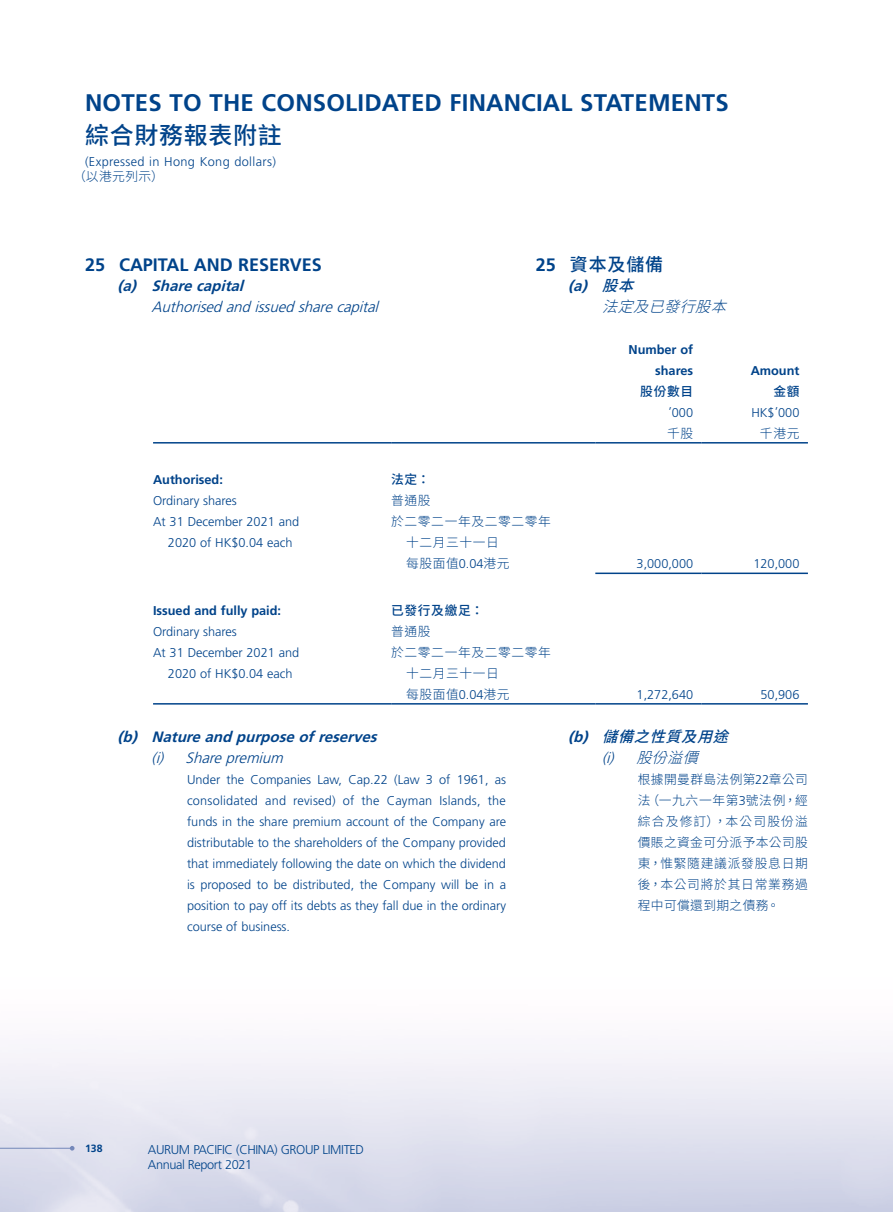
<style>
.page{position:relative;width:893px;height:1212px;background:#fff}
.page>*{position:absolute;margin:0;border:0;box-sizing:border-box;transform-origin:0 0}
.t1{font:700 24px "Frutiger LT Std";letter-spacing:.01em;color:#00438a}
.t2{font:500 24px "Source Han Sans TC";letter-spacing:.03em;color:#00438a}
.Heading_1{font:700 18px "Frutiger LT Std";color:#00438a}
.C_Heading_1{font:500 18px "Source Han Sans TC";letter-spacing:.05em;color:#00438a}
.Heading_3{font:italic 300 15px "Frutiger LT Std";color:#00438a}
.Heading_2{font:italic 700 15px "Frutiger LT Std";color:#00438a}
.C_Heading_3{font:italic 300 15px "Source Han Sans TC";color:#00438a}
.C_Heading_2{font:italic 500 15px "Source Han Sans TC";color:#00438a}
.C_Heading_2-2{font:italic 700 15px "Frutiger LT Std";color:#00438a}
.Body_Text{font:300 12.75px/21px "Frutiger LT Std";color:#00438a}
.C_Body_Text{font:300 12.75px/21px "Source Han Sans TC";letter-spacing:.035em;color:#00438a;text-align:justify}
.Body_Text-2{font:300 12.75px/21px "Source Han Sans TC";letter-spacing:.05em;color:#00438a}
.Body_Text-3{font:700 12.75px "Frutiger LT Std";color:#00438a}
.Body_Text-4{font:300 12.75px/15px "Frutiger LT Std";letter-spacing:-.03em;color:#00438a}
.Body_Text-5{font:300 12.75px "Frutiger LT Std";letter-spacing:.03em;color:#00438a}
.Body_Text-6{font:500 12.75px "Source Han Sans TC";letter-spacing:.05em;color:#00438a}
.t3{font:700 10.5px "Frutiger LT Std";color:#00438a}
.s1{font-family:"Frutiger LT Std";font-weight:700}
.s2{font-family:"Source Han Sans TC";font-weight:500}
.s3{font-family:"Frutiger LT Std"}
</style>
<div class="page">
<svg style="left:70px;top:1146px;width:5px;height:4px"></svg>
<hr style="left:0;top:1148px;width:73px;height:1px;background:#7488b9">
<hr style="left:153px;top:442px;width:238px;height:1px;background:#00438a">
<hr style="left:391px;top:442px;width:204px;height:1px;background:#00438a">
<hr style="left:595px;top:442px;width:107px;height:1px;background:#00438a">
<hr style="left:702px;top:442px;width:106px;height:1px;background:#00438a">
<hr style="left:595px;top:572px;width:107px;height:2px;background:#00438a">
<hr style="left:702px;top:572px;width:106px;height:2px;background:#00438a">
<hr style="left:153px;top:703px;width:238px;height:1px;background:#00438a">
<hr style="left:391px;top:703px;width:204px;height:1px;background:#00438a">
<hr style="left:595px;top:703px;width:107px;height:1px;background:#00438a">
<hr style="left:702px;top:703px;width:106px;height:1px;background:#00438a">
<h1 class="t1" style="left:85px;top:89px;width:645px">NOTES TO THE CONSOLIDATED FINANCIAL STATEMENTS</h1>
<h1 class="t2" style="left:85px;top:121px;width:198px">綜合財務報表附註</h1>
<p class="Body_Text-5" style="left:85px;top:154px;width:192px">(Expressed in Hong Kong dollars)</p>
<p class="C_Body_Text" style="left:73px;top:166px;width:92px">（以港元列示）</p>
<p class="Heading_1" style="left:85px;top:254px;width:238px">25 CAPITAL AND RESERVES</p>
<p class="Heading_2" style="left:118px;top:276px;width:132px">(a) Sharecapital</p>
<p class="Heading_3" style="left:152px;top:298px;width:232px">Authorisedandissuedsharecapital</p>
<p class="C_Heading_1" style="left:536px;top:254px;width:129px"><span class="s1">25</span> 資本及儲備</p>
<p class="C_Heading_2-2" style="left:568px;top:276px;width:78px">(a) <span class="s2">股本</span></p>
<p class="C_Heading_3" style="left:602px;top:298px;width:136px">法定及已發行股本</p>
<p class="Body_Text-3" style="left:628px;top:342px;width:66px">Number of</p>
<p class="Body_Text-3" style="left:655px;top:363px;width:39px">shares</p>
<p class="Body_Text-3" style="left:751px;top:363px;width:50px">Amount</p>
<p class="Body_Text-6" style="left:640px;top:384px;width:54px">股份數目</p>
<p class="Body_Text-6" style="left:773px;top:384px;width:28px">金額</p>
<p class="Body_Text" style="left:668px;top:402px;width:26px">’000</p>
<p class="Body_Text" style="left:751px;top:402px;width:50px">HK$’000</p>
<p class="Body_Text-2" style="left:667px;top:423px;width:28px">千股</p>
<p class="Body_Text-2" style="left:760px;top:423px;width:41px">千港元</p>
<p class="Body_Text-3" style="left:153px;top:472px;width:71px">Authorised:</p>
<p class="Body_Text-6" style="left:391px;top:472px;width:40px">法定：</p>
<p class="Body_Text" style="left:153px;top:490px;width:85px">Ordinary shares</p>
<p class="Body_Text-2" style="left:391px;top:490px;width:41px">普通股</p>
<p class="Body_Text" style="left:168px;top:511px;width:133px;text-indent:-15px">At 31 December 2021 and<br>2020 of HK$0.04 each</p>
<p class="Body_Text-2" style="left:406px;top:511px;width:146px;text-indent:-15px">於二零二一年及二零二零年十二月三十一日<br>每股面值<span class="s3">0.04</span>港元</p>
<p class="Body_Text-3" style="left:153px;top:603px;width:130px">Issued and fully paid:</p>
<p class="Body_Text-6" style="left:391px;top:603px;width:94px">已發行及繳足：</p>
<p class="Body_Text" style="left:153px;top:621px;width:85px">Ordinary shares</p>
<p class="Body_Text-2" style="left:391px;top:621px;width:41px">普通股</p>
<p class="Body_Text" style="left:168px;top:642px;width:133px;text-indent:-15px">At 31 December 2021 and<br>2020 of HK$0.04 each</p>
<p class="Body_Text-2" style="left:406px;top:642px;width:146px;text-indent:-15px">於二零二一年及二零二零年十二月三十一日<br>每股面值<span class="s3">0.04</span>港元</p>
<p class="Heading_2" style="left:118px;top:728px;width:265px">(b) Natureand purposeofreserves</p>
<p class="Heading_3" style="left:152px;top:749px;width:137px">(i) Sharepremium</p>
<p class="Body_Text" style="left:187px;top:769px;width:321px;text-align:justify">Under the Companies Law, Cap.22 (Law 3 of 1961, as consolidated and revised) of the Cayman Islands, the funds in the share premium account of the Company are distributable to the shareholders of the Company provided that immediately following the date on which the dividend is proposed to be distributed, the Company will be in a position to pay off its debts as they fall due in the ordinary course of business.</p>
<p class="Body_Text" style="left:637px;top:553px;width:58px">3,000,000</p>
<p class="Body_Text" style="left:753px;top:553px;width:47px">120,000</p>
<p class="Body_Text" style="left:637px;top:684px;width:58px">1,272,640</p>
<p class="Body_Text" style="left:761px;top:684px;width:40px">50,906</p>
<p class="C_Heading_2" style="left:568px;top:728px;width:173px"><span class="s1">(b)</span> 儲備之性質及用途</p>
<p class="C_Heading_3" style="left:602px;top:749px;width:108px"><span class="s3">(i)</span> 股份溢價</p>
<p class="C_Body_Text" style="left:638px;top:769px;width:172px">根據開曼群島法例第<span class="s3">22</span>章公司法（一九六一年第<span class="s3">3</span>號法例，經綜合及修訂），本公司股份溢價賬之資金可分派予本公司股東，惟緊隨建議派發股息日期後，本公司將於其日常業務過程中可償還到期之債務。</p>
<p class="t3" style="left:85px;top:1142px;width:19px">138</p>
<p class="Body_Text-4" style="left:148px;top:1142px;width:218px">AURUM PACIFIC (CHINA) GROUP LIMITED<br>Annual Report 2021</p>
</div>
